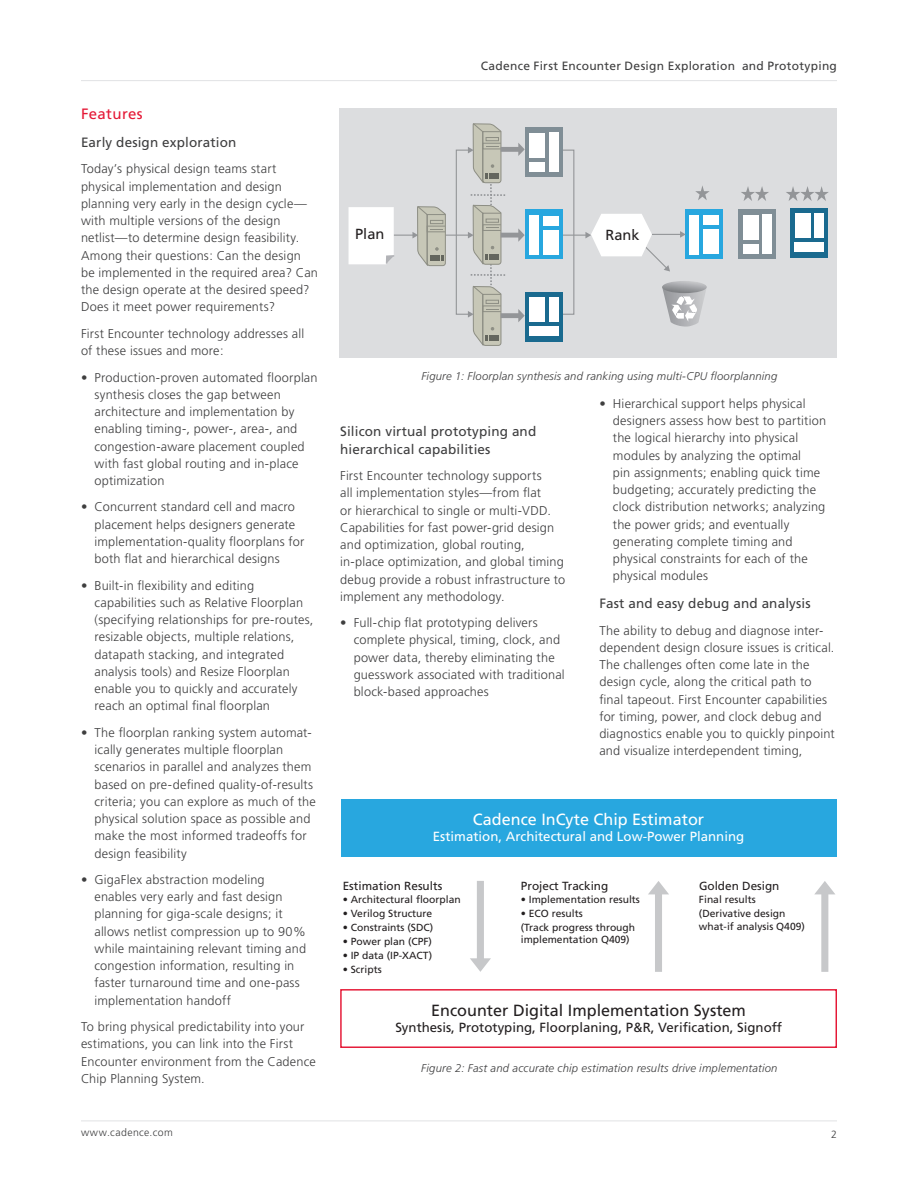
<style>
.page{position:relative;width:918px;height:1188px;background:#fff}
.page>*{position:absolute;margin:0;border:0;box-sizing:border-box;transform-origin:0 0}
.t1{font:16.2px "Frutiger";color:#231f20}
.t2{font:16.2px "Frutiger";color:#fff}
.Body_Header_A{font:15px "Frutiger";letter-spacing:.025em;color:#e51836}
.t3{font:14.7px "Frutiger";color:#231f20}
.Body_Header_B{font:13.5px/18px "Frutiger";letter-spacing:.01em;color:#3e3e3f}
.t4{font:13.2px "Frutiger";color:#231f20}
.t5{font:13.2px "Frutiger";color:#fff}
.Body_Bullet_1{font:300 12.75px/17.2px "Frutiger";letter-spacing:.015em;color:#3e3e3f}
.Body{font:300 12.75px/17.2px "Frutiger";letter-spacing:.015em;color:#3e3e3f}
.t6{font:12px "Frutiger";letter-spacing:.025em;color:#3e3e3f}
.t7{font:11.85px "Frutiger";color:#231f20}
.t8{font:italic 300 11.25px "Frutiger";letter-spacing:.02em;color:#3e3e3f}
.Folio{font:300 10.5px "Frutiger";letter-spacing:.04em;color:#3e3e3f}
.Page_Number{font:300 10.5px "Frutiger";color:#3e3e3f}
.t9{font:10.35px/13.8px "Frutiger";color:#231f20}
</style>
<div class="page">
<hr style="left:81px;top:1121px;width:756px;height:1px;background:#e1e2e4">
<hr style="left:81px;top:80px;width:756px;height:1px;background:#e1e2e4">
<div style="left:340px;top:108px;width:497px;height:250px;background:#dcdddf"></div>
<div style="left:738px;top:209px;width:38px;height:50px;background:#808e96"></div>
<div style="left:743px;top:215px;width:16px;height:25px;background:#fff"></div>
<div style="left:743px;top:244px;width:16px;height:10px;background:#fff"></div>
<div style="left:762px;top:215px;width:10px;height:39px;background:#fff"></div>
<div style="left:790px;top:208px;width:38px;height:50px;background:#1a6a8f"></div>
<div style="left:795px;top:213px;width:16px;height:25px;background:#fff"></div>
<div style="left:795px;top:243px;width:29px;height:9px;background:#fff"></div>
<div style="left:814px;top:213px;width:10px;height:25px;background:#fff"></div>
<div style="left:685px;top:209px;width:37px;height:50px;background:#28a7df"></div>
<div style="left:703px;top:229px;width:16px;height:25px;background:#fff"></div>
<div style="left:703px;top:216px;width:16px;height:9px;background:#fff"></div>
<div style="left:690px;top:215px;width:9px;height:39px;background:#fff"></div>
<hr style="left:651px;top:234px;width:30px;height:1px;background:#939598">
<svg style="left:680px;top:231px;width:6px;height:7px"></svg>
<div style="left:561px;top:150px;width:13px;height:165px;border:1px solid #939598"></div>
<div style="left:525px;top:127px;width:37px;height:50px;background:#808e96"></div>
<div style="left:529px;top:133px;width:16px;height:24px;background:#fff"></div>
<div style="left:529px;top:162px;width:16px;height:10px;background:#fff"></div>
<div style="left:549px;top:133px;width:9px;height:39px;background:#fff"></div>
<div style="left:525px;top:292px;width:37px;height:50px;background:#1a6a8f"></div>
<div style="left:529px;top:297px;width:16px;height:25px;background:#fff"></div>
<div style="left:529px;top:326px;width:30px;height:10px;background:#fff"></div>
<div style="left:549px;top:297px;width:9px;height:25px;background:#fff"></div>
<div style="left:525px;top:210px;width:37px;height:49px;background:#28a7df"></div>
<div style="left:543px;top:230px;width:16px;height:25px;background:#fff"></div>
<div style="left:543px;top:216px;width:16px;height:10px;background:#fff"></div>
<div style="left:529px;top:216px;width:10px;height:39px;background:#fff"></div>
<svg style="left:741px;top:186px;width:28px;height:15px"></svg>
<svg style="left:695px;top:186px;width:15px;height:14px"></svg>
<svg style="left:786px;top:186px;width:43px;height:15px"></svg>
<svg style="left:563px;top:214px;width:107px;height:58px"></svg>
<svg style="left:349px;top:123px;width:176px;height:223px"></svg>
<svg style="left:662px;top:281px;width:45px;height:46px"></svg>
<div style="left:341px;top:799px;width:495px;height:58px;background:#28a7df"></div>
<div style="left:340px;top:989px;width:497px;height:59px;border:1px solid #e51836"></div>
<svg style="left:470px;top:881px;width:21px;height:91px"></svg>
<svg style="left:648px;top:881px;width:21px;height:91px"></svg>
<svg style="left:814px;top:881px;width:21px;height:91px"></svg>
<p class="Body_Header_A" style="left:81px;top:105px;width:63px">Features</p>
<p class="Body_Header_B" style="left:81px;top:133px;width:157px">Early design exploration</p>
<p class="Body" style="left:81px;top:161px;width:238px">Today’s physical design teams start physical implementation and design planning very early in the design cycle— with multiple versions of the design netlist—to determine design feasibility.<br>Among their questions: Can the design<br>be implemented in the required area? Can the design operate at the desired speed?<br>Does it meet power requirements?</p>
<p class="Body" style="left:81px;top:325px;width:225px">First Encounter technology addresses all of these issues and more:</p>
<p class="Body_Bullet_1" style="left:94px;top:369px;width:225px;text-indent:-14px">• Production-proven automated floorplan synthesis closes the gap between architecture and implementation by enabling timing-, power-, area-, and congestion-aware placement coupled with fast global routing and in-place optimization</p>
<p class="Body_Bullet_1" style="left:94px;top:499px;width:211px;text-indent:-14px">• Concurrent standard cell and macro placement helps designers generate implementation-quality floorplans for both flat and hierarchical designs</p>
<p class="Body_Bullet_1" style="left:94px;top:577px;width:220px;text-indent:-14px">• Built-in flexibility and editing capabilities such as Relative Floorplan (specifying relationships for pre-routes, resizable objects, multiple relations, datapath stacking, and integrated analysis tools) and Resize Floorplan enable you to quickly and accurately reach an optimal final floorplan</p>
<p class="Body_Bullet_1" style="left:94px;top:724px;width:223px;text-indent:-14px">• The floorplan ranking system automat&shy;ically generates multiple floorplan scenarios in parallel and analyzes them based on pre-defined quality-of-results criteria; you can explore as much of the physical solution space as possible and make the most informed tradeoffs for design feasibility</p>
<p class="Body_Bullet_1" style="left:94px;top:871px;width:213px;text-indent:-14px">• GigaFlex abstraction modeling enables very early and fast design planning for giga-scale designs; it allows netlist compression up to 90% while maintaining relevant timing and congestion information, resulting in faster turnaround time and one-pass implementation handoff</p>
<p class="Body" style="left:81px;top:1018px;width:236px">To bring physical predictability into your estimations, you can link into the First Encounter environment from the Cadence Chip Planning System.</p>
<p class="t6" style="left:481px;top:59px;width:358px">Cadence First Encounter Design Exploration and Prototyping</p>
<p class="t3" style="left:355px;top:225px;width:31px">Plan</p>
<p class="t3" style="left:605px;top:226px;width:36px">Rank</p>
<p class="t8" style="left:421px;top:370px;width:357px">Figure 1: Floorplan synthesis and ranking using multi-CPU floorplanning</p>
<p class="Body_Header_B" style="left:340px;top:422px;width:198px">Silicon virtual prototyping and hierarchical capabilities</p>
<p class="Body" style="left:340px;top:467px;width:227px">First Encounter technology supports<br>all implementation styles—from flat<br>or hierarchical to single or multi-VDD.<br>Capabilities for fast power-grid design and optimization, global routing, in-place optimization, and global timing debug provide a robust infrastructure to implement any methodology.</p>
<p class="Body_Bullet_1" style="left:354px;top:614px;width:213px;text-indent:-14px">• Full-chip flat prototyping delivers complete physical, timing, clock, and power data, thereby eliminating the guesswork associated with traditional block-based approaches</p>
<p class="Body_Bullet_1" style="left:613px;top:395px;width:215px;text-indent:-14px">• Hierarchical support helps physical designers assess how best to partition the logical hierarchy into physical modules by analyzing the optimal<br>pin assignments; enabling quick time budgeting; accurately predicting the clock distribution networks; analyzing the power grids; and eventually generating complete timing and physical constraints for each of the physical modules</p>
<p class="Body_Header_B" style="left:599px;top:595px;width:213px">Fast and easy debug and analysis</p>
<p class="Body" style="left:599px;top:622px;width:237px">The ability to debug and diagnose inter&shy;dependent design closure issues is critical.<br>The challenges often come late in the design cycle, along the critical path to final tapeout. First Encounter capabilities for timing, power, and clock debug and diagnostics enable you to quickly pinpoint and visualize interdependent timing,</p>
<p class="t2" style="left:473px;top:810px;width:233px">Cadence InCyte Chip Estimator</p>
<p class="t5" style="left:433px;top:829px;width:313px">Estimation, Architectural and Low-Power Planning</p>
<p class="t7" style="left:343px;top:878px;width:101px">Estimation Results</p>
<p class="t9" style="left:343px;top:893px;width:119px">• Architectural floorplan</p>
<p class="t9" style="left:343px;top:907px;width:91px">• Verilog Structure</p>
<p class="t9" style="left:343px;top:921px;width:92px">• Constraints (SDC)</p>
<p class="t9" style="left:343px;top:934px;width:91px">• Power plan (CPF)</p>
<p class="t9" style="left:343px;top:948px;width:91px">• IP data (IP-XACT)</p>
<p class="t9" style="left:343px;top:962px;width:40px">• Scripts</p>
<p class="t7" style="left:521px;top:878px;width:89px">Project Tracking</p>
<p class="t9" style="left:521px;top:893px;width:121px">• Implementation results</p>
<p class="t9" style="left:521px;top:907px;width:116px">• ECO results<br>(Track progress through</p>
<p class="t9" style="left:521px;top:933px;width:110px">implementation Q409)</p>
<p class="t7" style="left:699px;top:878px;width:82px">Golden Design</p>
<p class="t9" style="left:699px;top:893px;width:88px">Final results (Derivative design</p>
<p class="t9" style="left:699px;top:919px;width:107px">what-if analysis Q409)</p>
<p class="t1" style="left:431px;top:1000px;width:316px">Encounter Digital Implementation System</p>
<p class="t4" style="left:395px;top:1019px;width:388px">Synthesis, Prototyping, Floorplaning, P&amp;R, Verification, Signoff</p>
<p class="t8" style="left:421px;top:1061px;width:358px">Figure 2: Fast and accurate chip estimation results drive implementation</p>
<p class="Folio" style="left:81px;top:1127px;width:93px">www.cadence.com</p>
<p class="Page_Number" style="left:831px;top:1128px;width:7px">2</p>
</div>
